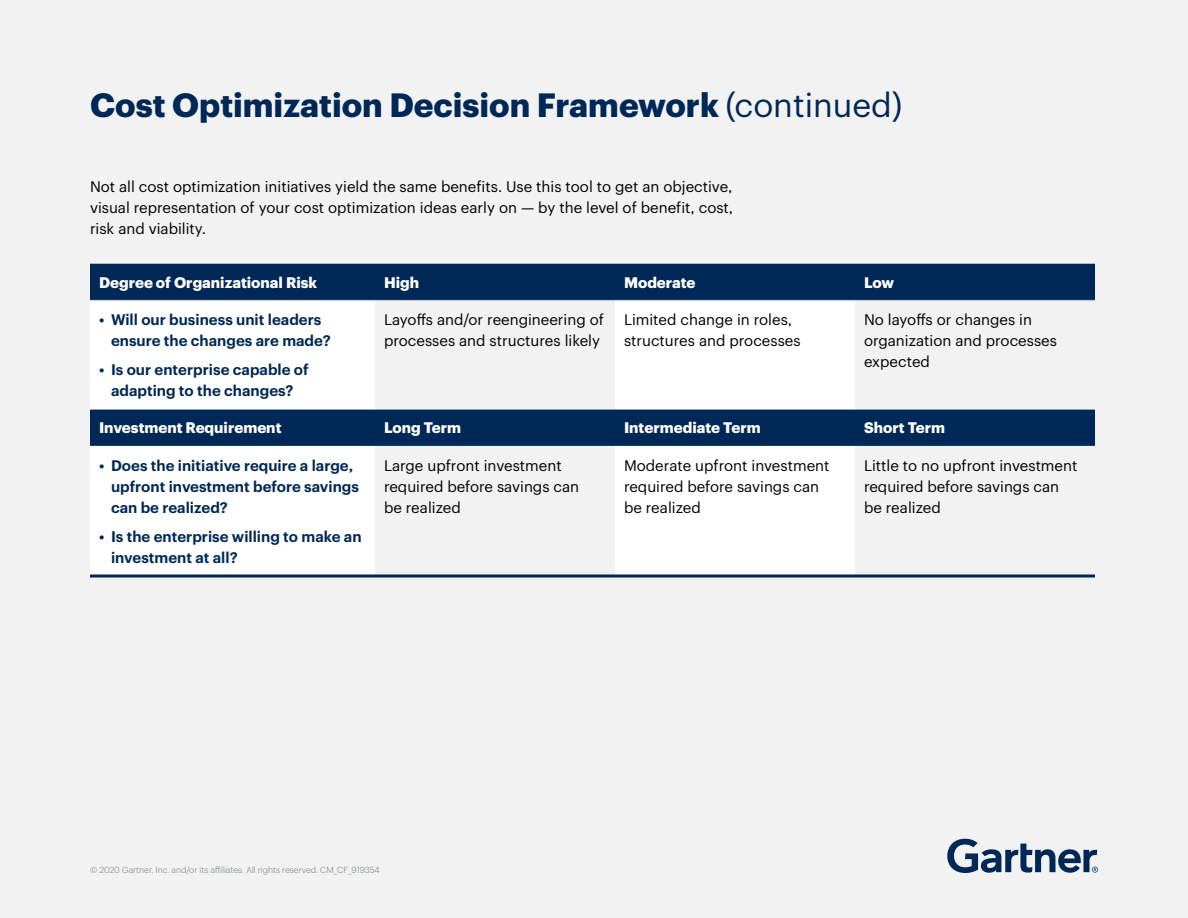
<style>
.page{position:relative;width:1188px;height:918px;background:#f2f2f2}
.page>*{position:absolute;margin:0;border:0;box-sizing:border-box;transform-origin:0 0}
.t1{font:700 33px "Graphik";color:#002856}
.t2{font:15px/21px "Graphik";color:#000}
.t3{font:600 15px/21px "Graphik";color:#002856}
.t4{font:700 15px "Graphik";color:#fff}
.t5{font:300 8.7px "Graphik";color:#6f7878}
.s1{font-weight:400}
</style>
<div class="page">
<div style="left:90px;top:264px;width:1005px;height:181px;background:#002856"></div>
<svg style="left:90px;top:300px;width:765px;height:274px;fill:#fff"></svg>
<svg style="left:375px;top:300px;width:720px;height:109px"></svg>
<svg style="left:375px;top:446px;width:480px;height:128px"></svg>
<hr style="left:90px;top:299px;width:285px;height:1px;background:#002856">
<hr style="left:375px;top:299px;width:240px;height:1px;background:#002856">
<hr style="left:615px;top:299px;width:240px;height:1px;background:#002856">
<hr style="left:855px;top:299px;width:240px;height:1px;background:#002856">
<hr style="left:90px;top:445px;width:285px;height:1px;background:#002856">
<svg style="left:90px;top:574px;width:285px;height:4px"></svg>
<svg style="left:375px;top:574px;width:240px;height:4px"></svg>
<svg style="left:615px;top:574px;width:240px;height:4px"></svg>
<svg style="left:855px;top:574px;width:240px;height:4px"></svg>
<hr style="left:375px;top:445px;width:240px;height:1px;background:#002856">
<hr style="left:615px;top:445px;width:240px;height:1px;background:#002856">
<hr style="left:855px;top:445px;width:240px;height:1px;background:#002856">
<svg style="left:947px;top:839px;width:151px;height:34px"></svg>
<h1 class="t1" style="left:90px;top:79px;width:814px">Cost Optimization Decision Framework <span class="s1">(continued)</span></h1>
<p class="t2" style="left:90px;top:175px;width:645px;text-align:justify">Not all cost optimization initiatives yield the same benefits. Use this tool to get an objective, visual representation of your cost optimization ideas early on — by the level of benefit, cost, risk and viability.</p>
<p class="t4" style="left:99px;top:271px;width:220px">Degree of Organizational Risk</p>
<p class="t4" style="left:384px;top:271px;width:37px">High</p>
<p class="t4" style="left:624px;top:271px;width:73px">Moderate</p>
<p class="t4" style="left:864px;top:271px;width:32px">Low</p>
<p class="t3" style="left:111px;top:308px;width:221px;text-indent:-12px">• Will our business unit leaders ensure the changes are made?</p>
<p class="t3" style="left:99px;top:358px;width:211px;text-align:center">• Is our enterprise capable of adapting to the changes?</p>
<p class="t2" style="left:384px;top:308px;width:222px">Layoffs and/or reengineering of processes and structures likely</p>
<p class="t2" style="left:624px;top:308px;width:178px">Limited change in roles, structures and processes</p>
<p class="t2" style="left:864px;top:308px;width:195px">No layoffs or changes in organization and processes expected</p>
<p class="t4" style="left:99px;top:416px;width:184px">Investment Requirement</p>
<p class="t4" style="left:384px;top:416px;width:79px">Long Term</p>
<p class="t4" style="left:624px;top:416px;width:138px">Intermediate Term</p>
<p class="t4" style="left:864px;top:416px;width:83px">Short Term</p>
<p class="t3" style="left:111px;top:454px;width:250px;text-indent:-12px">• Does the initiative require a large, upfront investment before savings can be realized?</p>
<p class="t3" style="left:111px;top:524px;width:252px;text-indent:-12px">• Is the enterprise willing to make an investment at all?</p>
<p class="t2" style="left:384px;top:454px;width:197px">Large upfront investment required before savings can be realized</p>
<p class="t2" style="left:624px;top:454px;width:207px">Moderate upfront investment required before savings can be realized</p>
<p class="t2" style="left:864px;top:454px;width:215px">Little to no upfront investment required before savings can be realized</p>
<p class="t5" style="left:90px;top:864px;width:291px">© 2020 Gartner, Inc. and/or its affiliates. All rights reserved. CM_CF_919354</p>
<p class="t5" style="left:215px;top:864px;width:7px">f</p>
</div>
